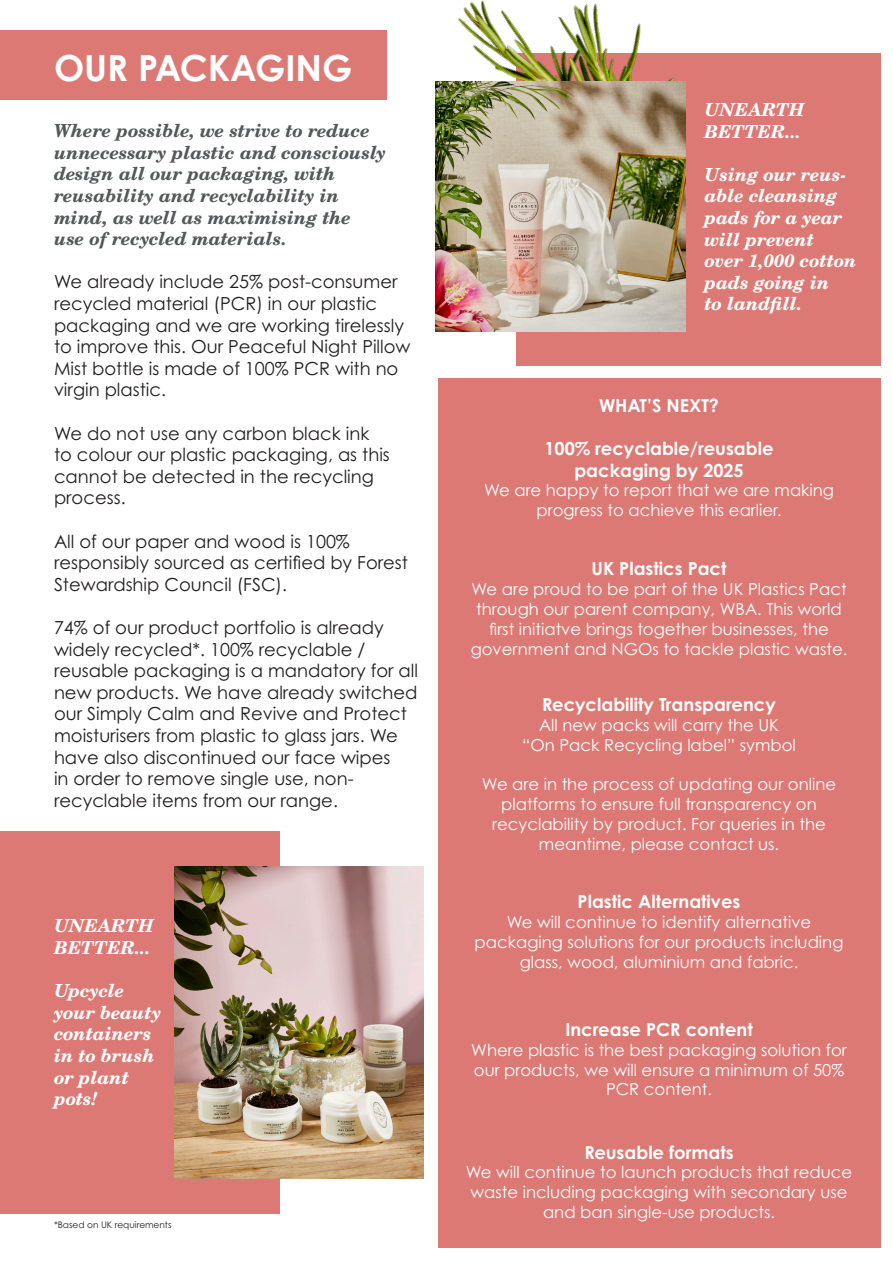
<style>
.page{position:relative;width:893px;height:1263px;background:#fff}
.page>*{position:absolute;margin:0;border:0;box-sizing:border-box;transform-origin:0 0}
.t1{font:700 36px "Century Gothic Pro";color:#fff}
.t2{font:18px/21.6px "Century Gothic Pro";color:#231f20}
.t3{font:italic 700 18px/21.6px "Century Sch L";color:#545859}
.t4{font:italic 700 18px/21.6px "Century Sch L";color:#fff}
.t5{font:700 18px/21.6px "Century Gothic Pro";color:#fff;text-align:center}
.t6{font:16.5px/19.8px "Century Gothic Pro";color:#fff;text-align:center}
.t7{font:9px "Century Gothic Pro";color:#231f20}
</style>
<div class="page">
<div style="left:0;top:30px;width:387px;height:69px;background:#dd7975"></div>
<div style="left:0;top:831px;width:279px;height:383px;background:#dd7975"></div>
<div style="left:438px;top:378px;width:442px;height:870px;background:#dd7975"></div>
<img style="left:174px;top:867px;width:250px;height:312px">
<div style="left:516px;top:54px;width:364px;height:312px;background:#dd7975"></div>
<img style="left:352px;top:0;width:463px;height:313px">
<img style="left:436px;top:82px;width:249px;height:250px">
<p class="t1" style="left:54px;top:45px;width:300px">OUR PACKAGING</p>
<p class="t3" style="left:54px;top:121px;width:333px">Where possible, we strive to reduce unnecessary plastic and consciously design all our packaging, with reusability and recyclability in mind, as well as maximising the<br>use of recycled materials.</p>
<p class="t2" style="left:54px;top:271px;width:358px">We already include 25% post-consumer recycled material (PCR) in our plastic packaging and we are working tirelessly to improve this. Our Peaceful Night Pillow Mist bottle is made of 100% PCR with no virgin plastic.</p>
<p class="t2" style="left:54px;top:422px;width:337px">We do not use any carbon black ink to colour our plastic packaging, as this cannot be detected in the recycling process.</p>
<p class="t2" style="left:54px;top:530px;width:355px">All of our paper and wood is 100% responsibly sourced as certified by Forest<br>Stewardship Council (FSC).</p>
<p class="t2" style="left:54px;top:616px;width:366px">74% of our product portfolio is already widely recycled*. 100% recyclable / reusable packaging is a mandatory for all new products. We have already switched our Simply Calm and Revive and Protect moisturisers from plastic to glass jars. We have also discontinued our face wipes<br>in order to remove single use, non&shy;recyclable items from our range.</p>
<p class="t4" style="left:54px;top:916px;width:101px">UNEARTH<br>BETTER...</p>
<p class="t4" style="left:54px;top:981px;width:109px">Upcycle your beauty containers in to brush or plant pots!</p>
<p class="t7" style="left:54px;top:1219px;width:119px">*Based on UK requirements</p>
<p class="t4" style="left:704px;top:100px;width:101px">UNEARTH<br>BETTER...</p>
<p class="t4" style="left:704px;top:164px;width:153px">Using our reus&shy;able cleansing pads for a year will prevent over 1,000 cotton pads going in<br>to landfill.</p>
<p class="t5" style="left:599px;top:394px;width:122px">WHAT’S NEXT?</p>
<p class="t5" style="left:544px;top:437px;width:231px">100% recyclable/reusable packaging by 2025</p>
<p class="t6" style="left:484px;top:480px;width:351px">We are happy to report that we are making progress to achieve this earlier.</p>
<p class="t5" style="left:591px;top:558px;width:136px">UK Plastics Pact</p>
<p class="t6" style="left:471px;top:579px;width:378px">We are proud to be part of the UK Plastics Pact through our parent company, WBA. This world first initiatve brings together businesses, the government and NGOs to tackle plastic waste.</p>
<p class="t5" style="left:542px;top:693px;width:235px">Recyclability Transparency</p>
<p class="t6" style="left:522px;top:715px;width:275px">All new packs will carry the UK “On Pack Recycling label” symbol</p>
<p class="t6" style="left:482px;top:774px;width:356px">We are in the process of updating our online platforms to ensure full transparency on recyclability by product. For queries in the meantime, please contact us.</p>
<p class="t5" style="left:578px;top:891px;width:164px">Plastic Alternatives</p>
<p class="t6" style="left:475px;top:912px;width:370px">We will continue to identify alternative packaging solutions for our products including glass, wood, aluminium and fabric.</p>
<p class="t5" style="left:565px;top:1018px;width:189px">Increase PCR content</p>
<p class="t6" style="left:471px;top:1040px;width:377px">Where plastic is the best packaging solution for our products, we will ensure a minimum of 50%<br>PCR content.</p>
<p class="t5" style="left:584px;top:1141px;width:151px">Reusable formats</p>
<p class="t6" style="left:466px;top:1162px;width:388px">We will continue to launch products that reduce waste including packaging with secondary use and ban single-use products.</p>
</div>
